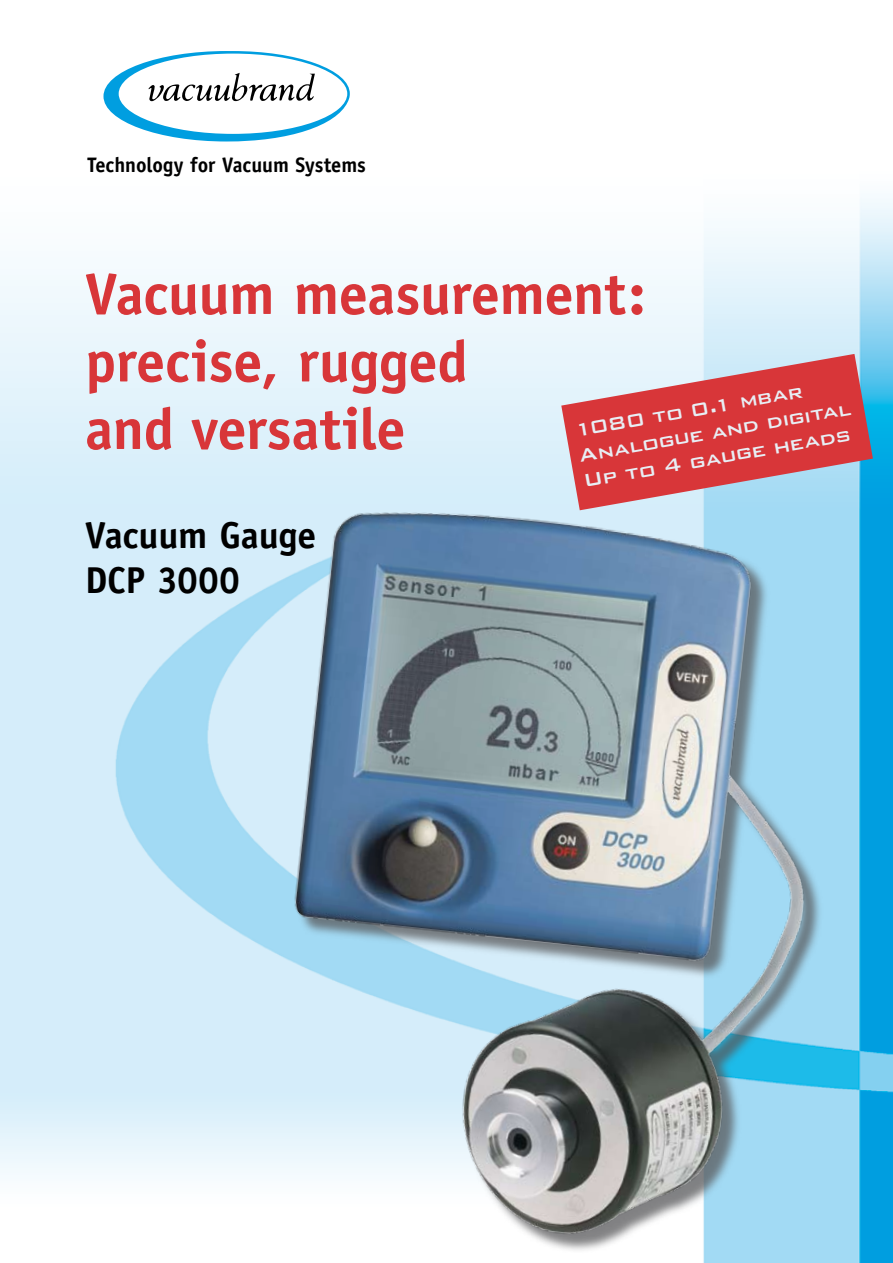
<style>
.page{position:relative;width:893px;height:1263px;background:#fff}
.page>*{position:absolute;margin:0;border:0;box-sizing:border-box;transform-origin:0 0}
.t1{font:700 58.5px/67.5px "Officina Sans";letter-spacing:-.01em;color:#d83639}
.t2{font:700 37.5px/45px "Officina Sans";letter-spacing:-.005em;color:#000}
.t3{font:500 24px/25.5px "Bank Gothic BT";color:#e8eef4}
.t4{font:700 21px "Officina Sans";letter-spacing:-.005em;color:#000}
</style>
<div class="page">
<img style="left:0;top:141px;width:893px;height:1122px">
<img style="left:255px;top:489px;width:596px;height:774px">
<svg style="left:103px;top:51px;width:247px;height:90px"></svg>
<svg style="left:561px;top:354px;width:312px;height:156px;background:#cf747c"></svg>
<p class="t4" style="left:87px;top:152px;width:280px">Technology for Vacuum Systems</p>
<h1 class="t1" style="left:85px;top:260px;width:562px">Vacuum measurement: precise, rugged<br>and versatile</h1>
<p class="t3" style="left:572px;top:418px;width:278px;rotate:-10deg">1080 to 0.1 mbar<br>Analogue and digital<br>Up to 4 gauge heads</p>
<h2 class="t2" style="left:85px;top:513px;width:233px">Vacuum Gauge<br>DCP 3000</h2>
</div>
